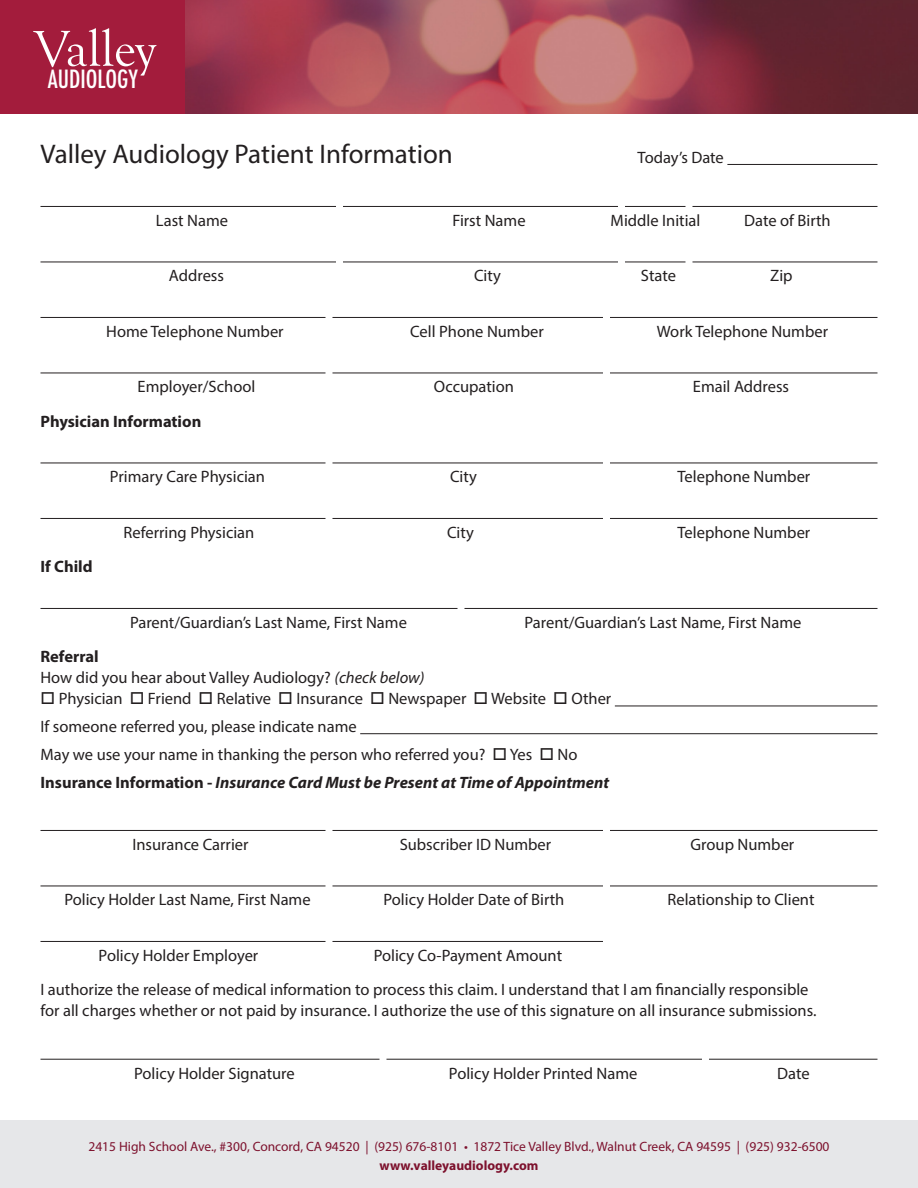
<style>
.page{position:relative;width:918px;height:1188px;background:#fff}
.page>*{position:absolute;margin:0;border:0;box-sizing:border-box;transform-origin:0 0}
.t1{font:52.05px "Goudy Old Sty";color:#fff}
.t2{font:27px "Myriad Pro";color:#231f20}
.t3{font:500 condensed 24.45px "Futura";color:#fff}
.t4{font:16.5px/21px "Myriad Pro";color:#231f20}
.t5{font:italic 700 16.5px "Myriad Pro";color:#231f20}
.t6{font:700 16.5px "Myriad Pro";color:#231f20}
.t7{font:13.5px "Myriad Pro";color:#7d112d}
.t8{font:700 13.5px "Myriad Pro";color:#7d112d}
.s1{font-style:italic}
.s2{font-style:normal}
</style>
<div class="page">
<div style="left:0;top:1120px;width:918px;height:68px;background:#e6e7e9"></div>
<img style="left:185px;top:0;width:733px;height:114px">
<div style="left:0;top:0;width:185px;height:114px;background:#a31c3c"></div>
<hr style="left:727px;top:164px;width:150px;height:1px;background:#231f20">
<hr style="left:40px;top:206px;width:296px;height:1px;background:#231f20">
<hr style="left:343px;top:206px;width:275px;height:1px;background:#231f20">
<hr style="left:625px;top:206px;width:60px;height:1px;background:#231f20">
<hr style="left:692px;top:206px;width:185px;height:1px;background:#231f20">
<hr style="left:40px;top:262px;width:296px;height:1px;background:#231f20">
<hr style="left:343px;top:262px;width:275px;height:1px;background:#231f20">
<hr style="left:625px;top:262px;width:60px;height:1px;background:#231f20">
<hr style="left:692px;top:262px;width:185px;height:1px;background:#231f20">
<hr style="left:40px;top:317px;width:286px;height:1px;background:#231f20">
<hr style="left:332px;top:317px;width:271px;height:1px;background:#231f20">
<hr style="left:610px;top:317px;width:267px;height:1px;background:#231f20">
<hr style="left:40px;top:373px;width:286px;height:1px;background:#231f20">
<hr style="left:332px;top:373px;width:271px;height:1px;background:#231f20">
<hr style="left:610px;top:373px;width:267px;height:1px;background:#231f20">
<hr style="left:40px;top:463px;width:286px;height:1px;background:#231f20">
<hr style="left:332px;top:463px;width:271px;height:1px;background:#231f20">
<hr style="left:610px;top:463px;width:267px;height:1px;background:#231f20">
<hr style="left:40px;top:518px;width:286px;height:1px;background:#231f20">
<hr style="left:332px;top:518px;width:271px;height:1px;background:#231f20">
<hr style="left:610px;top:518px;width:267px;height:1px;background:#231f20">
<hr style="left:40px;top:608px;width:418px;height:1px;background:#231f20">
<hr style="left:464px;top:608px;width:413px;height:1px;background:#231f20">
<hr style="left:615px;top:706px;width:262px;height:1px;background:#231f20">
<hr style="left:360px;top:733px;width:517px;height:1px;background:#231f20">
<hr style="left:40px;top:830px;width:286px;height:1px;background:#231f20">
<hr style="left:332px;top:830px;width:271px;height:1px;background:#231f20">
<hr style="left:610px;top:830px;width:267px;height:1px;background:#231f20">
<hr style="left:40px;top:886px;width:286px;height:1px;background:#231f20">
<hr style="left:332px;top:886px;width:271px;height:1px;background:#231f20">
<hr style="left:610px;top:886px;width:267px;height:1px;background:#231f20">
<hr style="left:40px;top:941px;width:286px;height:1px;background:#231f20">
<hr style="left:332px;top:941px;width:271px;height:1px;background:#231f20">
<hr style="left:40px;top:1059px;width:340px;height:1px;background:#231f20">
<hr style="left:386px;top:1059px;width:316px;height:1px;background:#231f20">
<hr style="left:709px;top:1059px;width:168px;height:1px;background:#231f20">
<h1 class="t1" style="left:34px;top:20px;width:123px">Valley</h1>
<h3 class="t3" style="left:48px;top:63px;width:92px">AUDIOLOGY</h3>
<p class="t2" style="left:40px;top:137px;width:414px">Valley Audiology Patient Information</p>
<p class="t4" style="left:638px;top:147px;width:88px">Today’s Date</p>
<p class="t4" style="left:156px;top:210px;width:74px">Last Name</p>
<p class="t4" style="left:452px;top:210px;width:75px">First Name</p>
<p class="t4" style="left:611px;top:210px;width:91px">Middle Initial</p>
<p class="t4" style="left:744px;top:210px;width:88px">Date of Birth</p>
<p class="t4" style="left:169px;top:265px;width:57px">Address</p>
<p class="t4" style="left:474px;top:265px;width:28px">City</p>
<p class="t4" style="left:641px;top:265px;width:37px">State</p>
<p class="t4" style="left:770px;top:265px;width:24px">Zip</p>
<p class="t4" style="left:106px;top:321px;width:179px">Home Telephone Number</p>
<p class="t4" style="left:410px;top:321px;width:135px">Cell Phone Number</p>
<p class="t4" style="left:657px;top:321px;width:173px">Work Telephone Number</p>
<p class="t4" style="left:138px;top:376px;width:119px">Employer/School</p>
<p class="t4" style="left:434px;top:376px;width:82px">Occupation</p>
<p class="t4" style="left:693px;top:376px;width:98px">Email Address</p>
<p class="t6" style="left:40px;top:410px;width:162px">Physician Information</p>
<p class="t6" style="left:40px;top:556px;width:54px">If Child</p>
<p class="t4" style="left:110px;top:466px;width:157px">Primary Care Physician</p>
<p class="t4" style="left:450px;top:466px;width:28px">City</p>
<p class="t4" style="left:678px;top:466px;width:134px">Telephone Number</p>
<p class="t4" style="left:124px;top:522px;width:132px">Referring Physician</p>
<p class="t4" style="left:447px;top:522px;width:28px">City</p>
<p class="t4" style="left:678px;top:522px;width:134px">Telephone Number</p>
<p class="t4" style="left:130px;top:612px;width:278px">Parent/Guardian’s Last Name, First Name</p>
<p class="t4" style="left:525px;top:612px;width:278px">Parent/Guardian’s Last Name, First Name</p>
<p class="t6" style="left:40px;top:646px;width:60px">Referral</p>
<p class="t4" style="left:40px;top:667px;width:386px">How did you hear about Valley Audiology? <span class="s1">(check below)</span></p>
<p class="t4" style="left:40px;top:688px;width:572px">□ Physician □ Friend □ Relative □ Insurance □ Newspaper □ Website □ Other</p>
<p class="t4" style="left:40px;top:716px;width:318px">If someone referred you, please indicate name</p>
<p class="t4" style="left:40px;top:744px;width:539px">May we use your name in thanking the person who referred you? □ Yes □ No</p>
<p class="t5" style="left:40px;top:771px;width:570px"><span class="s2">Insurance Information -</span> Insurance Card Must be Present at Time of Appointment</p>
<p class="t4" style="left:132px;top:834px;width:118px">Insurance Carrier</p>
<p class="t4" style="left:400px;top:834px;width:153px">Subscriber ID Number</p>
<p class="t4" style="left:691px;top:834px;width:105px">Group Number</p>
<p class="t4" style="left:64px;top:889px;width:248px">Policy Holder Last Name, First Name</p>
<p class="t4" style="left:384px;top:889px;width:182px">Policy Holder Date of Birth</p>
<p class="t4" style="left:667px;top:889px;width:149px">Relationship to Client</p>
<p class="t4" style="left:99px;top:945px;width:161px">Policy Holder Employer</p>
<p class="t4" style="left:374px;top:945px;width:190px">Policy Co-Payment Amount</p>
<p class="t4" style="left:40px;top:979px;width:778px">I authorize the release of medical information to process this claim. I understand that I am financially responsible for all charges whether or not paid by insurance. I authorize the use of this signature on all insurance submissions.</p>
<p class="t4" style="left:134px;top:1062px;width:162px">Policy Holder Signature</p>
<p class="t4" style="left:449px;top:1062px;width:190px">Policy Holder Printed Name</p>
<p class="t4" style="left:777px;top:1062px;width:34px">Date</p>
<p class="t7" style="left:88px;top:1138px;width:743px">2415 High School Ave., #300, Concord, CA 94520 | (925) 676-8101 • 1872 Tice Valley Blvd., Walnut Creek, CA 94595 | (925) 932-6500</p>
<p class="t8" style="left:380px;top:1156px;width:160px">www.valleyaudiology.com</p>
</div>
